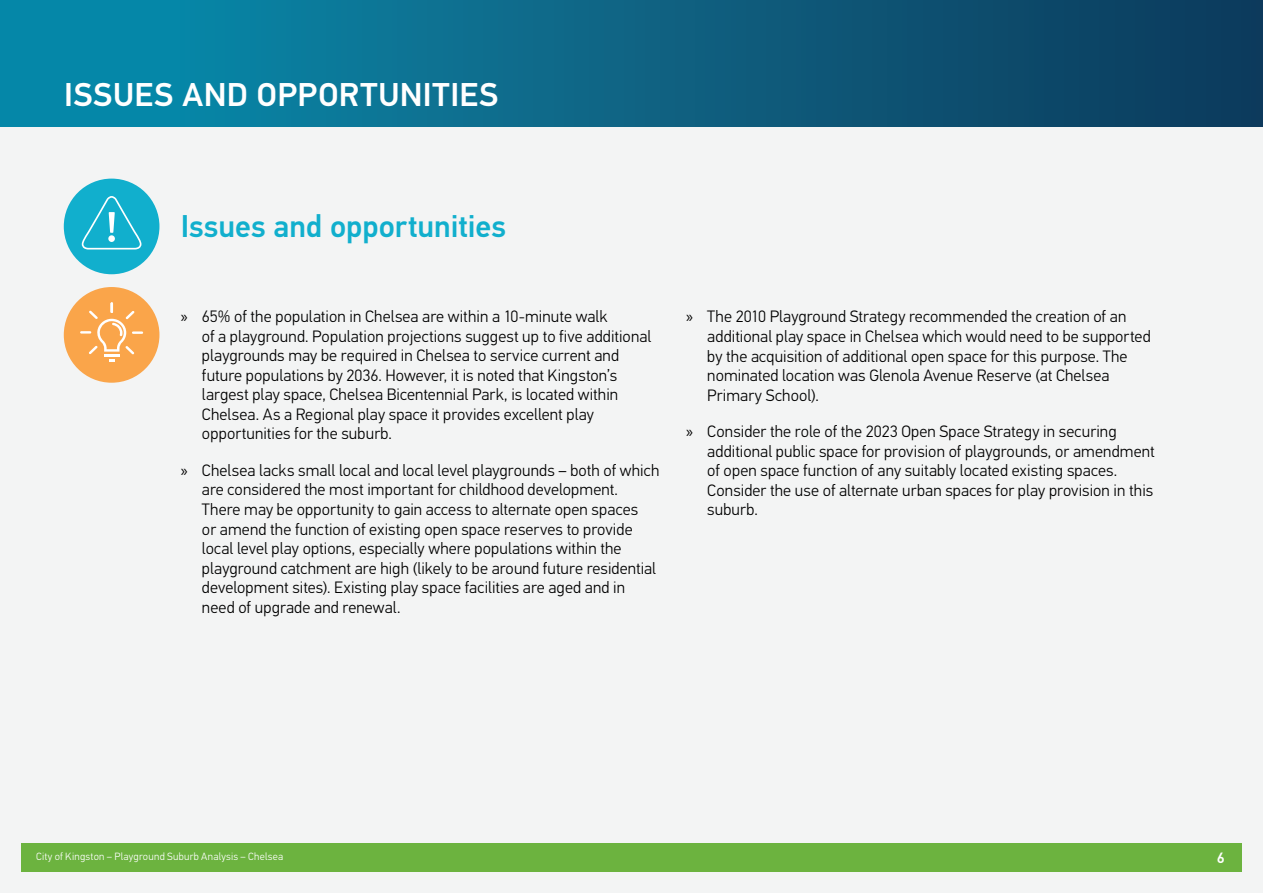
<style>
.page{position:relative;width:1263px;height:893px;background:#fff}
.page>*{position:absolute;margin:0;border:0;box-sizing:border-box;transform-origin:0 0}
.t1{font:500 33px "PF Din Text Pro";letter-spacing:.02em;color:#fff}
.t2{font:500 31.5px "PF Din Text Pro";color:#11afcd}
.t3{font:300 16.5px/19.5px "PF Din Text Pro";letter-spacing:.005em;color:#000}
.t4{font:500 15px "PF Din Text Pro";color:#fff}
.t5{font:300 10.5px "PF Din Text Pro";letter-spacing:.025em;color:#fff}
.s1{font-family:"Myriad Pro";font-weight:400}
</style>
<div class="page">
<div style="left:0;top:0;width:1263px;height:128px;background:linear-gradient(to right,#088faf,#0f395a)"></div>
<div style="left:0;top:128px;width:1263px;height:765px;background:#f3f4f4"></div>
<div style="left:64px;top:179px;width:95px;height:95px;background:#11afcd;border-radius:50%"></div>
<svg style="left:82px;top:196px;width:59px;height:53px"></svg>
<div style="left:64px;top:287px;width:95px;height:96px;background:#faa54a;border-radius:50%"></div>
<svg style="left:80px;top:302px;width:63px;height:60px"></svg>
<div style="left:21px;top:843px;width:1221px;height:29px;background:#6cb33f"></div>
<h1 class="t1" style="left:64px;top:75px;width:436px">ISSUES AND OPPORTUNITIES</h1>
<h2 class="t2" style="left:181px;top:208px;width:327px">Issues and opportunities</h2>
<p class="t3" style="left:202px;top:307px;width:451px;text-indent:-21px"><span class="s1">»</span> 65% of the population in Chelsea are within a 10-minute walk<br>of a playground. Population projections suggest up to five additional playgrounds may be required in Chelsea to service current and future populations by 2036. However, it is noted that Kingston’s largest play space, Chelsea Bicentennial Park, is located within Chelsea. As a Regional play space it provides excellent play opportunities for the suburb.</p>
<p class="t3" style="left:202px;top:461px;width:459px;text-indent:-21px"><span class="s1">»</span> Chelsea lacks small local and local level playgrounds – both of which are considered the most important for childhood development.<br>There may be opportunity to gain access to alternate open spaces<br>or amend the function of existing open space reserves to provide local level play options, especially where populations within the playground catchment are high (likely to be around future residential development sites). Existing play space facilities are aged and in need of upgrade and renewal.</p>
<p class="t3" style="left:707px;top:307px;width:445px;text-indent:-21px"><span class="s1">»</span> The 2010 Playground Strategy recommended the creation of an additional play space in Chelsea which would need to be supported by the acquisition of additional open space for this purpose. The nominated location was Glenola Avenue Reserve (at Chelsea Primary School).</p>
<p class="t3" style="left:707px;top:422px;width:449px;text-indent:-21px"><span class="s1">»</span> Consider the role of the 2023 Open Space Strategy in securing additional public space for provision of playgrounds, or amendment of open space function of any suitably located existing spaces.<br>Consider the use of alternate urban spaces for play provision in this suburb.</p>
<p class="t5" style="left:36px;top:850px;width:249px">City of Kingston – Playground Suburb Analysis – Chelsea</p>
<p class="t4" style="left:1217px;top:849px;width:9px">6</p>
</div>
